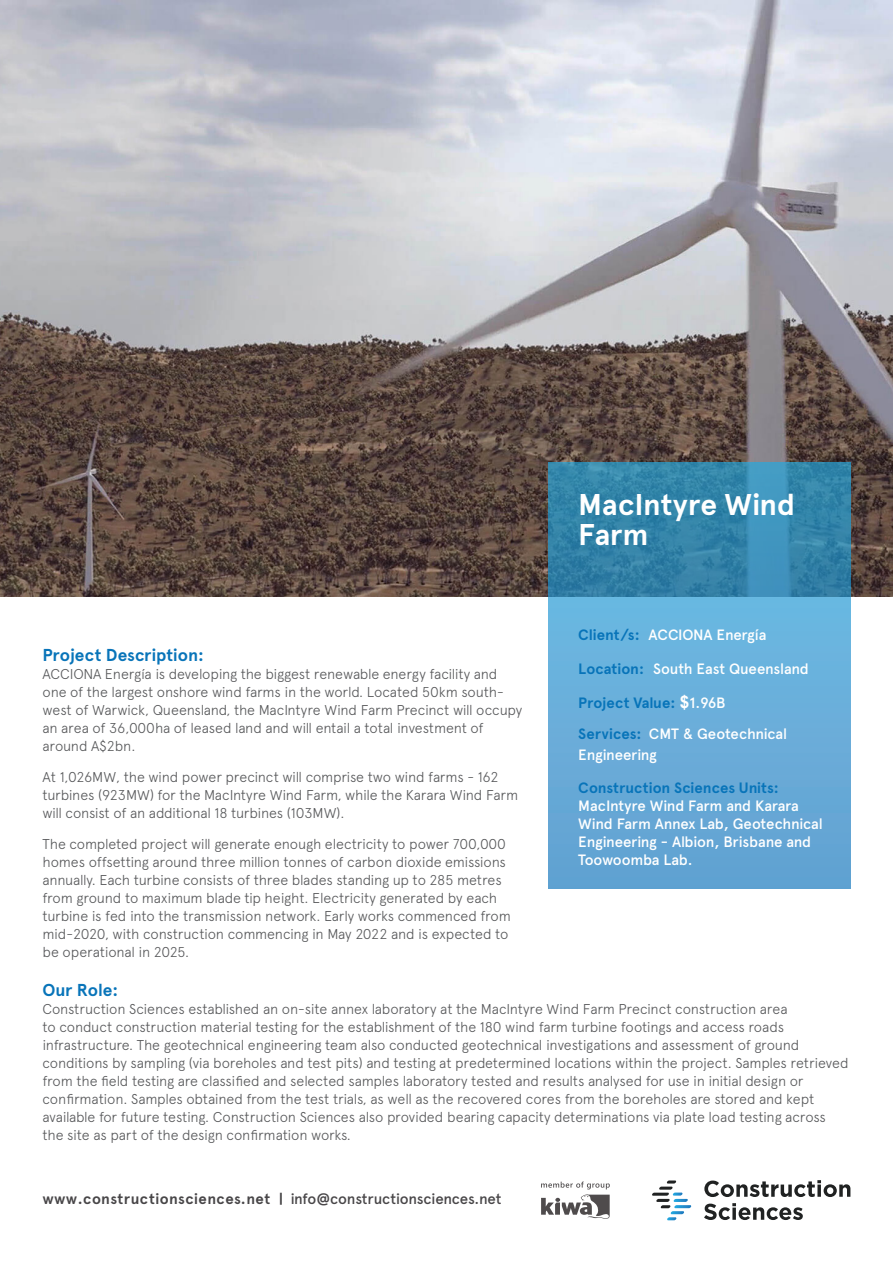
<style>
.page{position:relative;width:893px;height:1263px;background:#fff}
.page>*{position:absolute;margin:0;border:0;box-sizing:border-box;transform-origin:0 0}
.t1{font:700 30px/30px "Apercu";color:#fff}
.t2{font:700 17.25px "Apercu";color:#0874b9}
.t3{font:500 15px/18px "Apercu";letter-spacing:-.015em;color:#fff}
.t4{font:700 15px "Apercu";letter-spacing:.025em;color:#484648}
.t5{font:700 15px "Apercu";letter-spacing:-.005em;color:#0874b9}
.t6{font:300 14.25px/18px "Apercu";letter-spacing:-.015em;color:#57585a}
.s1{font-weight:700;color:#0874b9}
.s2{font-family:"Arial";font-size:17.25px;color:#fff}
.s3{font-weight:500;color:#fff}
.s4{font-weight:500}
</style>
<div class="page">
<svg style="left:704px;top:1180px;width:146px;height:17px"></svg>
<svg style="left:704px;top:1203px;width:99px;height:17px"></svg>
<svg style="left:652px;top:1180px;width:39px;height:40px"></svg>
<svg style="left:541px;top:1181px;width:69px;height:38px"></svg>
<img style="left:0;top:0;width:893px;height:596px">
<svg style="left:549px;top:462px;width:301px;height:426px;background:#569fca"></svg>
<p class="t1" style="left:578px;top:489px;width:218px">MacIntyre Wind<br>Farm</p>
<p class="t3" style="left:578px;top:626px;width:190px"><span class="s1">Client/s:</span> ACCIONA Energía</p>
<p class="t3" style="left:578px;top:660px;width:232px"><span class="s1">Location:</span> South East Queensland</p>
<p class="t5" style="left:578px;top:693px;width:149px">Project Value: <span class="s2">$</span><span class="s3">1.96B</span></p>
<p class="t3" style="left:578px;top:723px;width:210px;line-height:21px"><span class="s1">Services:</span> CMT &amp; Geotechnical<br>Engineering</p>
<p class="t3" style="left:578px;top:779px;width:246px"><span class="s1">Construction Sciences Units:<br></span>MacIntyre Wind Farm and Karara<br>Wind Farm Annex Lab, Geotechnical<br>Engineering - Albion, Brisbane and<br>Toowoomba Lab.</p>
<p class="t2" style="left:43px;top:645px;width:163px">Project Description:</p>
<p class="t6" style="left:43px;top:665px;width:481px">ACCIONA Energía is developing the biggest renewable energy facility and one of the largest onshore wind farms in the world. Located 50km south&shy;west of Warwick, Queensland, the MacIntyre Wind Farm Precinct will occupy an area of 36,000ha of leased land and will entail a total investment of around A$2bn.</p>
<p class="t6" style="left:43px;top:768px;width:477px">At 1,026MW, the wind power precinct will comprise two wind farms - 162 turbines (923MW) for the MacIntyre Wind Farm, while the Karara Wind Farm will consist of an additional 18 turbines (103MW).</p>
<p class="t6" style="left:43px;top:834px;width:470px">The completed project will generate enough electricity to power 700,000 homes offsetting around three million tonnes of carbon dioxide emissions annually. Each turbine consists of three blades standing up to 285 metres from ground to maximum blade tip height. Electricity generated by each turbine is fed into the transmission network. Early works commenced from mid-2020, with construction commencing in May 2022 and is expected to be operational in 2025.</p>
<p class="t2" style="left:43px;top:980px;width:77px">Our Role:</p>
<p class="t6" style="left:43px;top:1000px;width:808px">Construction Sciences established an on-site annex laboratory at the MacIntyre Wind Farm Precinct construction area<br>to conduct construction material testing for the establishment of the 180 wind farm turbine footings and access roads infrastructure. The geotechnical engineering team also conducted geotechnical investigations and assessment of ground conditions by sampling (via boreholes and test pits) and testing at predetermined locations within the project. Samples retrieved from the field testing are classified and selected samples laboratory tested and results analysed for use in initial design or confirmation. Samples obtained from the test trials, as well as the recovered cores from the boreholes are stored and kept available for future testing. Construction Sciences also provided bearing capacity determinations via plate load testing across the site as part of the design confirmation works.</p>
<p class="t4" style="left:43px;top:1190px;width:460px">www.constructionsciences.net | <span class="s4">info@constructionsciences.net</span></p>
</div>
